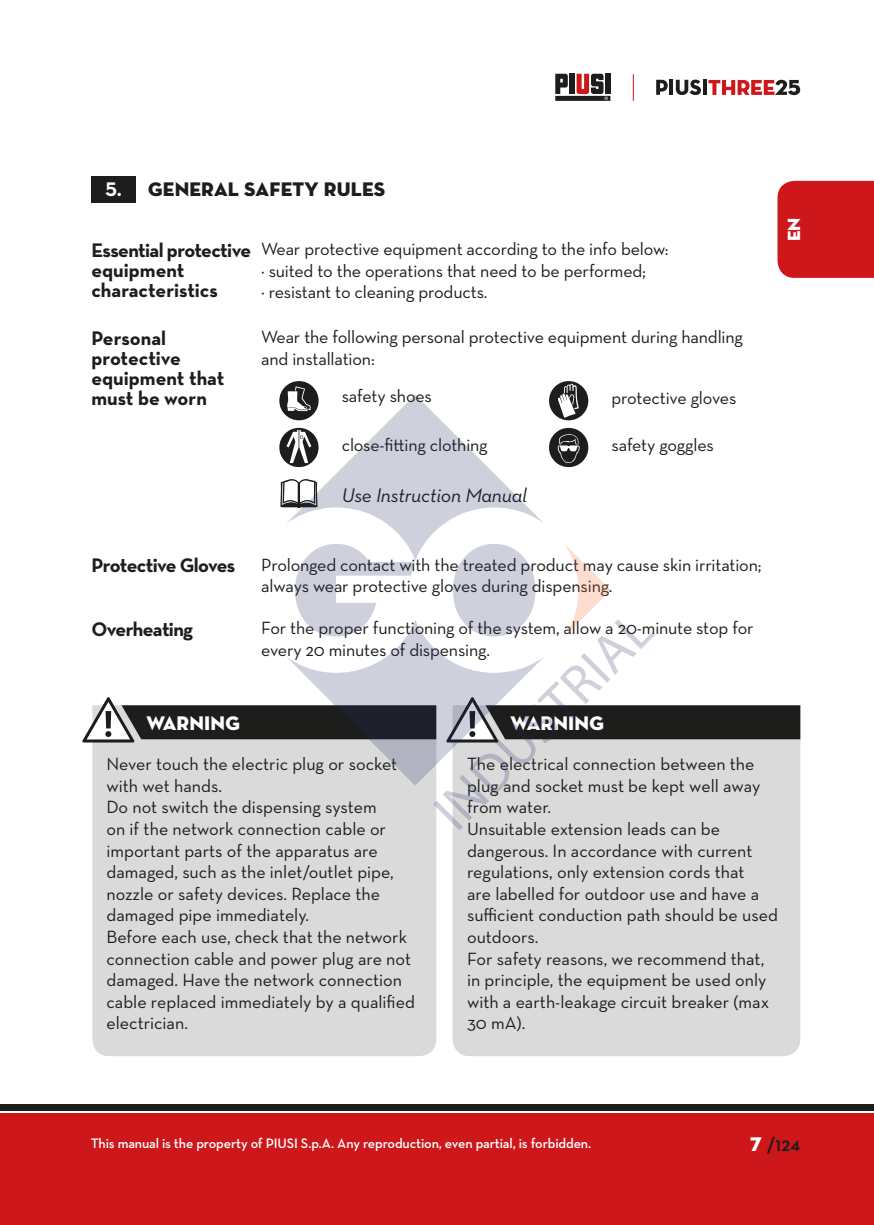
<style>
.page{position:relative;width:874px;height:1225px;background:#fff}
.page>*{position:absolute;margin:0;border:0;box-sizing:border-box;transform-origin:0 0}
.t1{font:20px/20px "Neutraface Text ONLYNUMB Bold";letter-spacing:-.015em;color:#1d1d1b}
.t2{font:20px "Neutraface Text ONLYNUMB Bold";letter-spacing:-.035em;color:#1d1d1b}
.t3{font:20px "Neutraface Display Titling";letter-spacing:.01em;color:#1d1d1b}
.t4{font:italic 20px "Neutraface Text";letter-spacing:-.01em;color:#1d1d1b}
.t5{font:20px "Neutraface Display Titling";letter-spacing:.01em;color:#fff}
.t6{font:700 20px "Neutraface Display";color:#1d1d1b}
.t7{font:18px/21.6px "Neutraface Text";letter-spacing:-.005em;color:#1d1d1b}
.t8{font:18px "Neutraface Display Titling";color:#fff}
.t9{font:600 14px "Neutraface Text";letter-spacing:-.01em;color:#fff}
.s1{font-family:"Neutraface Text ONLYNUMB Bold";color:#fff}
.s2{font-family:"Neutraface Display Titling";font-weight:400;color:#fff}
</style>
<div class="page">
<div style="left:777px;top:181px;width:96px;height:97px;background:#cd171a"></div>
<div style="left:569px;top:74px;width:5px;height:20px;background:#1d1d1b"></div>
<div style="left:605px;top:74px;width:5px;height:20px;background:#1d1d1b"></div>
<svg style="left:555px;top:74px;width:12px;height:20px"></svg>
<div style="left:555px;top:96px;width:55px;height:5px;background:#1d1d1b"></div>
<svg style="left:576px;top:74px;width:31px;height:26px"></svg>
<svg style="left:656px;top:80px;width:11px;height:15px"></svg>
<hr style="left:669px;top:80px;width:4px;height:15px;background:#1d1d1b">
<svg style="left:675px;top:80px;width:25px;height:15px"></svg>
<svg style="left:703px;top:80px;width:3px;height:15px"></svg>
<svg style="left:632px;top:74px;width:1px;height:27px"></svg>
<svg style="left:708px;top:80px;width:91px;height:15px"></svg>
<div style="left:0;top:1113px;width:873px;height:112px;background:#cd171a"></div>
<div style="left:0;top:1104px;width:873px;height:6px;background:#1d1d1b"></div>
<div style="left:91px;top:176px;width:44px;height:27px;background:#1d1d1b"></div>
<svg style="left:279px;top:381px;width:39px;height:34px"></svg>
<svg style="left:279px;top:434px;width:6px;height:27px"></svg>
<svg style="left:549px;top:381px;width:39px;height:39px"></svg>
<svg style="left:549px;top:428px;width:39px;height:39px"></svg>
<svg style="left:280px;top:481px;width:5px;height:27px"></svg>
<div style="left:92px;top:830px;width:344px;height:226px;background:#dadada"></div>
<div style="left:452px;top:830px;width:348px;height:226px;background:#dadada"></div>
<svg style="left:285px;top:395px;width:258px;height:147px"></svg>
<svg style="left:82px;top:542px;width:718px;height:288px"></svg>
<p class="t3" style="left:105px;top:177px;width:281px"><span class="s1">5.</span> GENERAL SAFETY RULES</p>
<p class="t1" style="left:91px;top:240px;width:161px">Essential protective equipment characteristics</p>
<p class="t1" style="left:91px;top:328px;width:135px">Personal protective equipment that must be worn</p>
<p class="t7" style="left:261px;top:238px;width:409px">Wear protective equipment according to the info below: ¦ suited to the operations that need to be performed;<br>¦ resistant to cleaning products.</p>
<p class="t7" style="left:261px;top:326px;width:483px">Wear the following personal protective equipment during handling and installation:</p>
<p class="t7" style="left:341px;top:385px;width:92px">safety shoes</p>
<p class="t7" style="left:341px;top:433px;width:147px">close-fitting clothing</p>
<p class="t7" style="left:611px;top:387px;width:126px">protective gloves</p>
<p class="t7" style="left:611px;top:433px;width:104px">safety goggles</p>
<p class="t4" style="left:341px;top:483px;width:186px">Use Instruction Manual</p>
<p class="t2" style="left:91px;top:553px;width:145px">Protective Gloves</p>
<p class="t2" style="left:91px;top:616px;width:103px">Overheating</p>
<p class="t7" style="left:261px;top:553px;width:501px">Prolonged contact with the treated product may cause skin irritation; always wear protective gloves during dispensing.</p>
<p class="t7" style="left:261px;top:617px;width:493px">For the proper functioning of the system, allow a 20-minute stop for every 20 minutes of dispensing.</p>
<p class="t8" style="left:782px;top:241px;width:25px;rotate:-90deg">EN</p>
<p class="t5" style="left:146px;top:711px;width:95px">WARNING</p>
<p class="t5" style="left:510px;top:711px;width:95px">WARNING</p>
<p class="t7" style="left:106px;top:753px;width:310px">Never touch the electric plug or socket with wet hands.<br>Do not switch the dispensing system<br>on if the network connection cable or important parts of the apparatus are damaged, such as the inlet/outlet pipe, nozzle or safety devices. Replace the damaged pipe immediately.<br>Before each use, check that the network connection cable and power plug are not damaged. Have the network connection cable replaced immediately by a qualified electrician.</p>
<p class="t7" style="left:467px;top:753px;width:312px">The electrical connection between the plug and socket must be kept well away from water.<br>Unsuitable extension leads can be dangerous. In accordance with current regulations, only extension cords that<br>are labelled for outdoor use and have a sufficient conduction path should be used outdoors.<br>For safety reasons, we recommend that, in principle, the equipment be used only with a earth-leakage circuit breaker (max<br>30 mA).</p>
<p class="t9" style="left:91px;top:1134px;width:501px">This manual is the property of PIUSI S.p.A. Any reproduction, even partial, is forbidden.</p>
<p class="t6" style="left:749px;top:1132px;width:53px"><span class="s2">7 7</span>/124</p>
</div>
